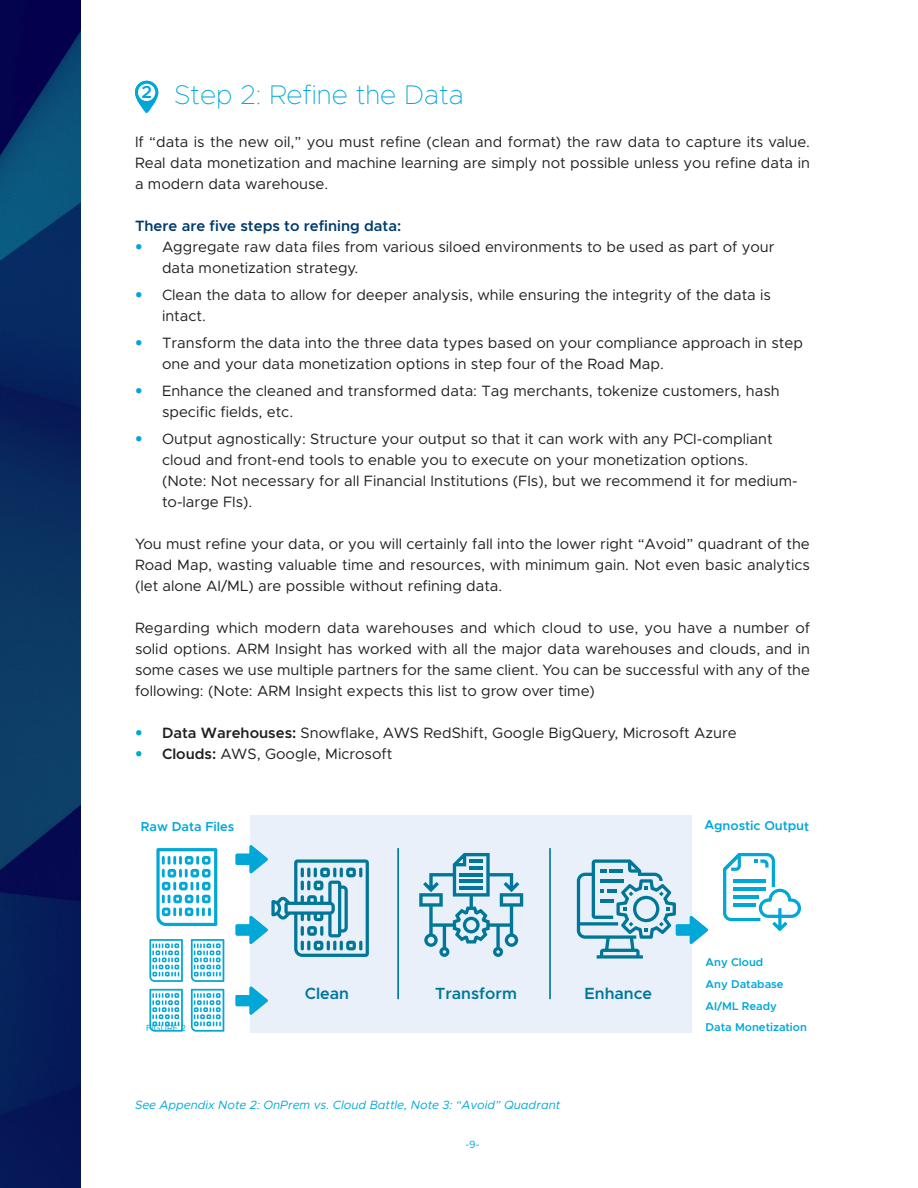
<style>
.page{position:relative;width:918px;height:1188px;background:#fff}
.page>*{position:absolute;margin:0;border:0;box-sizing:border-box;transform-origin:0 0}
.t1{font:100 27px "Metropolis";color:#00a7d8}
.t2{font:600 17.55px "Metropolis";color:#00a6d6}
.t3{font:600 16.2px "Metropolis";color:#079}
.t4{font:15px/21px "Metropolis";color:#231f20}
.t5{font:600 15px "Metropolis";color:#003b6d}
.t6{font:600 13.05px "Metropolis";color:#00a7d7}
.t7{font:italic 12px "Metropolis";color:#00a7d8}
.t8{font:600 11.4px/21.6px "Metropolis";color:#00a7d7}
.t9{font:10.5px "Metropolis";color:#00a7d8}
.t10{font:8.85px "Metropolis";color:#00a7d8}
.s1{font-size:11.4px;color:#fff}
.s2{font-family:"Avenir";color:#00a7d8}
.s3{font-weight:600}
</style>
<div class="page">
<img style="left:0;top:0;width:81px;height:1188px">
<svg style="left:135px;top:81px;width:23px;height:32px"></svg>
<div style="left:138px;top:84px;width:17px;height:17px;background:#fff;border-radius:50%"></div>
<div style="left:250px;top:816px;width:442px;height:217px;background:#e9f0f9"></div>
<svg style="left:419px;top:853px;width:104px;height:104px"></svg>
<svg style="left:149px;top:939px;width:34px;height:43px"></svg>
<svg style="left:191px;top:939px;width:33px;height:43px"></svg>
<svg style="left:149px;top:989px;width:34px;height:43px"></svg>
<svg style="left:191px;top:989px;width:33px;height:43px"></svg>
<svg style="left:156px;top:848px;width:61px;height:78px"></svg>
<hr style="left:397px;top:848px;width:2px;height:151px;background:#079">
<hr style="left:549px;top:848px;width:2px;height:151px;background:#079">
<svg style="left:236px;top:845px;width:133px;height:112px"></svg>
<svg style="left:577px;top:859px;width:131px;height:100px"></svg>
<svg style="left:236px;top:987px;width:32px;height:28px"></svg>
<svg style="left:723px;top:853px;width:78px;height:78px"></svg>
<hr style="left:733px;top:879px;width:32px;height:3px;background:#00a7d7">
<hr style="left:733px;top:887px;width:32px;height:3px;background:#00a7d7">
<hr style="left:733px;top:895px;width:26px;height:3px;background:#00a7d7">
<hr style="left:733px;top:903px;width:23px;height:4px;background:#00a7d7">
<p class="t2" style="left:141px;top:81px;width:12px">21<span class="s1">1</span></p>
<p class="t1" style="left:174px;top:78px;width:291px">Step 2: Refine the Data</p>
<p class="t4" style="left:135px;top:131px;width:677px;text-align:justify">If “data is the new oil,” you must refine (clean and format) the raw data to capture its value.<br>Real data monetization and machine learning are simply not possible unless you refine data in a modern data warehouse.</p>
<p class="t5" style="left:135px;top:216px;width:268px">There are five steps to refining data:</p>
<p class="t4" style="left:162px;top:236px;width:614px;text-indent:-27px"><span class="s2">•</span> Aggregate raw data files from various siloed environments to be used as part of your data monetization strategy.</p>
<p class="t4" style="left:162px;top:284px;width:611px;text-indent:-27px"><span class="s2">•</span> Clean the data to allow for deeper analysis, while ensuring the integrity of the data is intact.</p>
<p class="t4" style="left:162px;top:332px;width:643px;text-indent:-27px"><span class="s2">•</span> Transform the data into the three data types based on your compliance approach in step one and your data monetization options in step four of the Road Map.</p>
<p class="t4" style="left:162px;top:380px;width:619px;text-indent:-27px"><span class="s2">•</span> Enhance the cleaned and transformed data: Tag merchants, tokenize customers, hash specific fields, etc.</p>
<p class="t4" style="left:162px;top:428px;width:637px;text-indent:-27px"><span class="s2">•</span> Output agnostically: Structure your output so that it can work with any PCI-compliant cloud and front-end tools to enable you to execute on your monetization options.<br>(Note: Not necessary for all Financial Institutions (FIs), but we recommend it for medium&shy;to-large FIs).</p>
<p class="t4" style="left:135px;top:533px;width:677px;text-align:justify">You must refine your data, or you will certainly fall into the lower right “Avoid” quadrant of the Road Map, wasting valuable time and resources, with minimum gain. Not even basic analytics (let alone AI/ML) are possible without refining data.</p>
<p class="t4" style="left:135px;top:617px;width:677px;text-align:justify">Regarding which modern data warehouses and which cloud to use, you have a number of solid options. ARM Insight has worked with all the major data warehouses and clouds, and in some cases we use multiple partners for the same client. You can be successful with any of the following: (Note: ARM Insight expects this list to grow over time)</p>
<p class="t4" style="left:135px;top:722px;width:603px"><span class="s2">•</span> <span class="s3">Data Warehouses:</span> Snowflake, AWS RedShift, Google BigQuery, Microsoft Azure</p>
<p class="t4" style="left:135px;top:743px;width:259px"><span class="s2">•</span> <span class="s3">Clouds:</span> AWS, Google, Microsoft</p>
<p class="t6" style="left:141px;top:818px;width:95px">Raw Data Files</p>
<p class="t10" style="left:146px;top:1022px;width:41px">FIGURE 2</p>
<p class="t3" style="left:305px;top:983px;width:46px">Clean</p>
<p class="t3" style="left:435px;top:983px;width:83px">Transform</p>
<p class="t3" style="left:584px;top:983px;width:69px">Enhance</p>
<p class="t7" style="left:135px;top:1097px;width:427px">See Appendix Note 2: OnPrem vs. Cloud Battle, Note 3: “Avoid” Quadrant</p>
<p class="t9" style="left:465px;top:1138px;width:16px">-9-</p>
<p class="t6" style="left:705px;top:816px;width:106px;rotate:1deg">Agnostic Output</p>
<p class="t8" style="left:706px;top:952px;width:103px">Any Cloud<br>Any Database<br>AI/ML Ready<br>Data Monetization</p>
</div>
